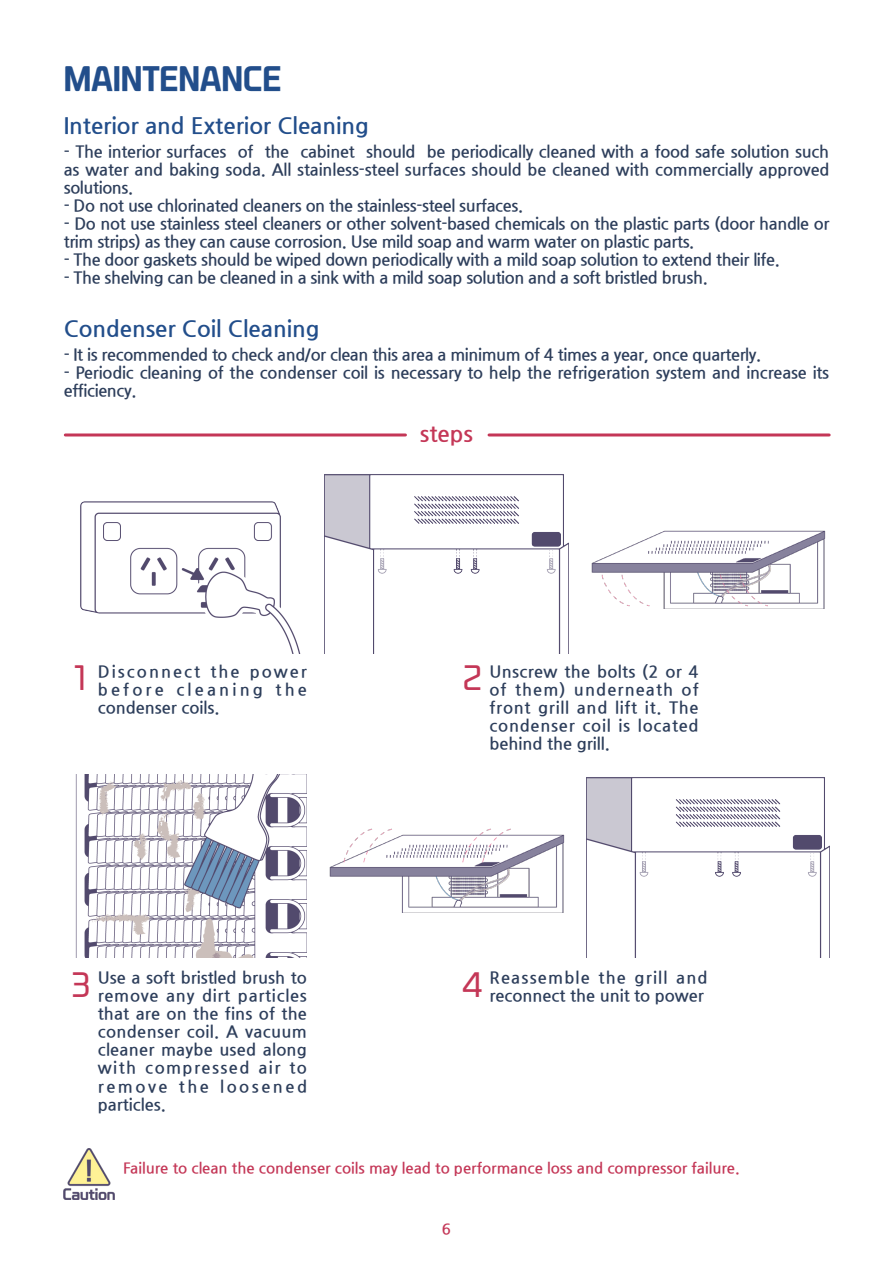
<style>
.page{position:relative;width:893px;height:1263px;background:#fff}
.page>*{position:absolute;margin:0;border:0;box-sizing:border-box;transform-origin:0 0}
.제목{font:700 30px "SEBANG Gothic";color:#224e8b}
.t1{font:30px "SEBANG Gothic";color:#c43757}
.중간제목{font:700 22.5px "Nanum Gothic";color:#224e8b}
.중간제목-2{font:700 22.5px "Nanum Gothic";color:#c43757}
.본문{font:700 16.5px/18px "Nanum Gothic";letter-spacing:-.02em;color:#2d3e5b;text-align:justify}
.본문-2{font:700 16.5px/18px "Nanum Gothic";color:#2d3e5b}
.더_작은거{font:700 15px "Nanum Gothic";color:#c43757}
</style>
<div class="page">
<hr style="left:489px;top:433px;width:340px;height:3px;background:#c43757">
<hr style="left:65px;top:433px;width:340px;height:3px;background:#c43757">
<img style="left:80px;top:501px;width:220px;height:152px">
<img style="left:325px;top:474px;width:243px;height:179px">
<img style="left:586px;top:777px;width:243px;height:180px">
<img style="left:591px;top:530px;width:235px;height:79px">
<img style="left:329px;top:828px;width:236px;height:84px">
<img style="left:75px;top:774px;width:232px;height:183px">
<img style="left:64px;top:1148px;width:51px;height:51px">
<p class="제목" style="left:64px;top:62px;width:219px">MAINTENANCE</p>
<p class="중간제목" style="left:64px;top:115px;width:307px">Interior and Exterior Cleaning</p>
<p class="본문" style="left:64px;top:143px;width:767px">- The interior surfaces of the cabinet should be periodically cleaned with a food safe solution such as water and baking soda. All stainless-steel surfaces should be cleaned with commercially approved solutions.</p>
<p class="본문" style="left:64px;top:197px;width:461px">- Do not use chlorinated cleaners on the stainless-steel surfaces.</p>
<p class="본문" style="left:64px;top:215px;width:767px">- Do not use stainless steel cleaners or other solvent-based chemicals on the plastic parts (door handle or trim strips) as they can cause corrosion. Use mild soap and warm water on plastic parts.</p>
<p class="본문" style="left:64px;top:251px;width:717px">- The door gaskets should be wiped down periodically with a mild soap solution to extend their life.</p>
<p class="본문" style="left:64px;top:269px;width:645px">- The shelving can be cleaned in a sink with a mild soap solution and a soft bristled brush.</p>
<p class="중간제목" style="left:64px;top:318px;width:257px">Condenser Coil Cleaning</p>
<p class="본문" style="left:64px;top:346px;width:699px">- It is recommended to check and/or clean this area a minimum of 4 times a year, once quarterly.</p>
<p class="본문" style="left:64px;top:364px;width:767px">- Periodic cleaning of the condenser coil is necessary to help the refrigeration system and increase its efficiency.</p>
<p class="중간제목-2" style="left:420px;top:423px;width:55px">steps</p>
<p class="t1" style="left:74px;top:663px;width:14px">1</p>
<p class="본문" style="left:489px;top:663px;width:211px">Unscrew the bolts (2 or 4 of them) underneath of front grill and lift it. The condenser coil is located behind the grill.</p>
<p class="본문" style="left:98px;top:663px;width:211px">Disconnect the power before cleaning the condenser coils.</p>
<p class="t1" style="left:463px;top:663px;width:20px">2</p>
<p class="본문" style="left:98px;top:969px;width:211px">Use a soft bristled brush to remove any dirt particles that are on the fins of the condenser coil. A vacuum cleaner maybe used along with compressed air to remove the loosened particles.</p>
<p class="본문-2" style="left:489px;top:969px;width:220px">Reassemble the grill and reconnect the unit to power</p>
<p class="t1" style="left:71px;top:970px;width:20px">3</p>
<p class="t1" style="left:462px;top:970px;width:22px">4</p>
<p class="더_작은거" style="left:123px;top:1161px;width:618px">Failure to clean the condenser coils may lead to performance loss and compressor failure.</p>
<p class="더_작은거" style="left:442px;top:1222px;width:11px">6</p>
</div>
